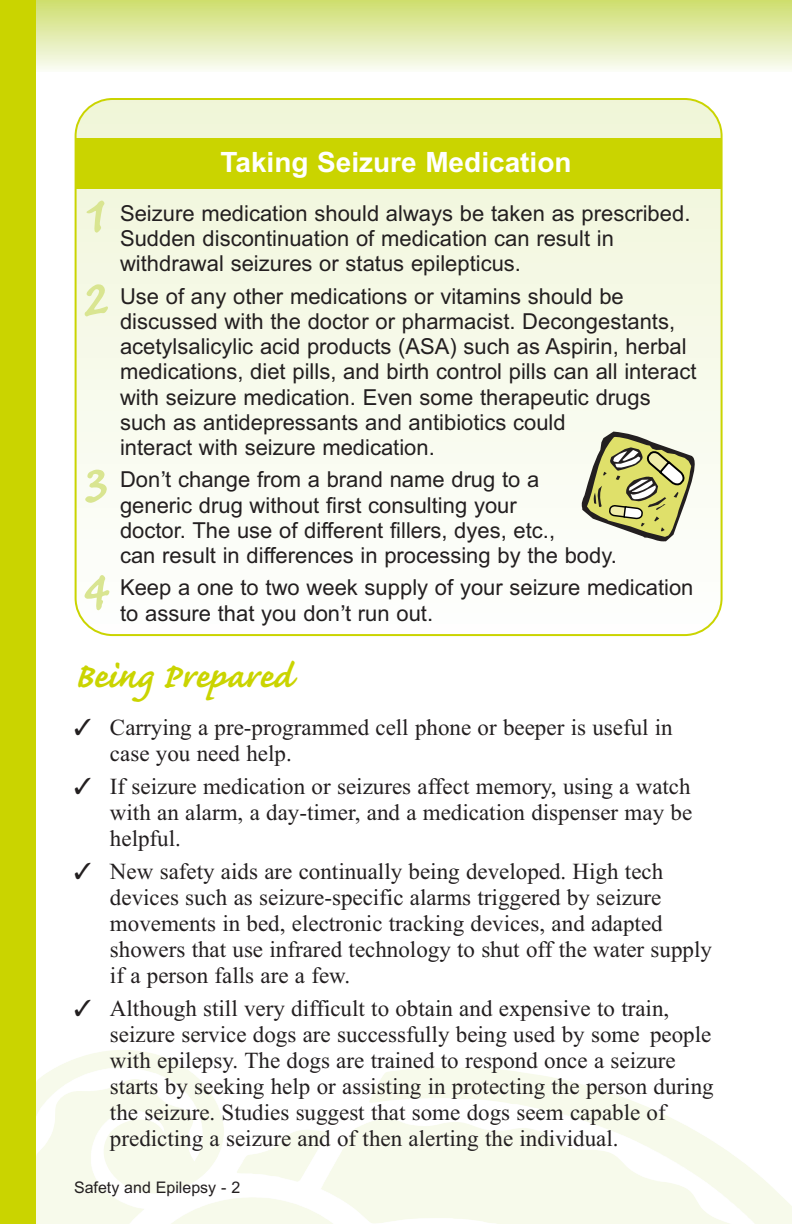
<style>
.page{position:relative;width:792px;height:1224px;background:#fff}
.page>*{position:absolute;margin:0;border:0;box-sizing:border-box;transform-origin:0 0}
.t1{font:700 44px "Caflisch Script";color:#cad400}
.t2{font:700 28px "Arial";color:#fff}
.t3{font:23px/26px "Times New Roman";color:#231f20}
.t4{font:22px/25.2px "Arial";color:#231f20}
.t5{font:16px "Arial";color:#231f20}
.s1{font-family:"Helvetica"}
</style>
<div class="page">
<img style="left:791px;top:1205px;width:1px;height:19px">
<div style="left:0;top:0;width:792px;height:72px;background:linear-gradient(to bottom,#cede6d,#f9fbf3)"></div>
<div style="left:0;top:0;width:36px;height:1224px;background:#cad400"></div>
<svg style="left:75px;top:98px;width:648px;height:538px"></svg>
<div style="left:75px;top:139px;width:646px;height:50px;background:#cad400"></div>
<svg style="left:581px;top:432px;width:123px;height:110px"></svg>
<div style="left:79px;top:200px;width:31px;height:117px;background:#f4f8e3"></div>
<svg style="left:80px;top:468px;width:33px;height:144px"></svg>
<p class="t2" style="left:220px;top:144px;width:353px">Taking Seizure Medication</p>
<p class="t4" style="left:120px;top:201px;width:572px">Seizure medication should always be taken as prescribed.<br>Sudden discontinuation of medication can result in withdrawal seizures or status epilepticus.</p>
<p class="t4" style="left:120px;top:284px;width:578px">Use of any other medications or vitamins should be discussed with the doctor or pharmacist. Decongestants, acetylsalicylic acid products (ASA) such as Aspirin, herbal medications, diet pills, and birth control pills can all interact with seizure medication. Even some therapeutic drugs such as antidepressants and antibiotics could<br>interact with seizure medication.</p>
<p class="t4" style="left:120px;top:467px;width:498px">Don<span class="s1">ʼ</span>t change from a brand name drug to a generic drug without first consulting your<br>doctor. The use of different fillers, dyes, etc.,<br>can result in differences in processing by the body.</p>
<p class="t4" style="left:120px;top:575px;width:575px">Keep a one to two week supply of your seizure medication to assure that you don<span class="s1">ʼ</span>t run out.</p>
<h1 class="t1" style="left:74px;top:661px;width:220px">Being Prepared</h1>
<p class="t3" style="left:110px;top:716px;width:564px;text-indent:-36px">✓ Carrying a pre-programmed cell phone or beeper is useful in case you need help.</p>
<p class="t3" style="left:110px;top:775px;width:584px;text-align:justify;text-indent:-36px">✓ If seizure medication or seizures affect memory, using a watch with an alarm, a day-timer, and a medication dispenser may be helpful.</p>
<p class="t3" style="left:110px;top:860px;width:603px;text-indent:-36px">✓ New safety aids are continually being developed. High tech devices such as seizure-specific alarms triggered by seizure movements in bed, electronic tracking devices, and adapted showers that use infrared technology to shut off the water supply if a person falls are a few.</p>
<p class="t3" style="left:110px;top:998px;width:605px;text-indent:-36px">✓ Although still very difficult to obtain and expensive to train, seizure service dogs are successfully being used by some people with epilepsy. The dogs are trained to respond once a seizure starts by seeking help or assisting in protecting the person during the seizure. Studies suggest that some dogs seem capable of predicting a seizure and of then alerting the individual.</p>
<p class="t5" style="left:74px;top:1177px;width:168px">Safety and Epilepsy - 2</p>
</div>
